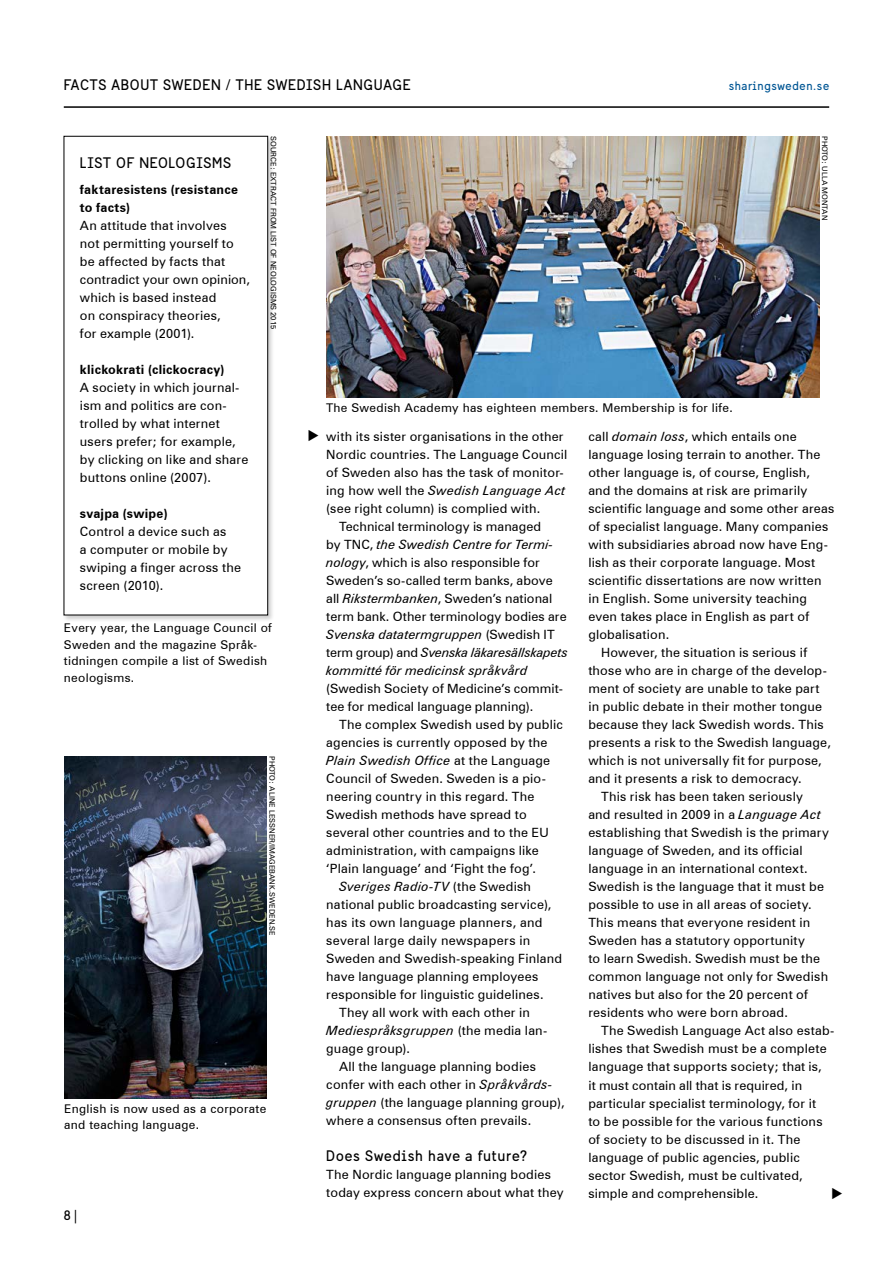
<style>
.page{position:relative;width:893px;height:1263px;background:#fff}
.page>*{position:absolute;margin:0;border:0;box-sizing:border-box;transform-origin:0 0}
.t1{font:15px "Sweden Sans";letter-spacing:.05em;color:#000}
.t2{font:13.5px "Sweden Sans";color:#000}
.t3{font:12.75px/18px "Zurich BT";letter-spacing:.015em;color:#000}
.t4{font:italic 12.75px "Zurich BT";letter-spacing:.005em;color:#000}
.t5{font:700 12.75px/18px "Zurich BT";letter-spacing:.02em;color:#000}
.t6{font:italic 12.75px "Zurich BT";letter-spacing:-.015em;color:#000}
.t7{font:12px/16.5px "Zurich BT";letter-spacing:.025em;color:#000}
.t8{font:12px "Sweden Sans";letter-spacing:.05em;color:#005694}
.t9{font:7.5px "Zurich BT";color:#000}
.s1{font-style:normal}
.s2{font-style:italic}
</style>
<div class="page">
<hr style="left:64px;top:106px;width:765px;height:2px;background:#000">
<div style="left:63px;top:135px;width:212px;height:487px;background:#000;opacity:.2"></div>
<div style="left:64px;top:136px;width:204px;height:479px;background:#fff"></div>
<div style="left:64px;top:136px;width:204px;height:479px;border:1px solid #000"></div>
<img style="left:65px;top:756px;width:202px;height:342px">
<img style="left:326px;top:136px;width:493px;height:261px">
<p class="t1" style="left:64px;top:76px;width:348px">FACTS ABOUT SWEDEN / THE SWEDISH LANGUAGE</p>
<p class="t8" style="left:729px;top:78px;width:102px">sharingsweden.se</p>
<p class="t1" style="left:80px;top:153px;width:153px">LIST OF NEOLOGISMS</p>
<p class="t5" style="left:80px;top:180px;width:160px">faktaresistens (resistance to facts)</p>
<p class="t3" style="left:80px;top:216px;width:171px">An attitude that involves<br>not permitting yourself to be affected by facts that contradict your own opinion, which is based instead<br>on conspiracy theories,<br>for example (2001).</p>
<p class="t5" style="left:80px;top:360px;width:146px">klickokrati (clickocracy)</p>
<p class="t3" style="left:80px;top:378px;width:170px">A society in which journal&shy;ism and politics are con&shy;trolled by what internet users prefer; for example, by clicking on like and share buttons online (2007).</p>
<p class="t5" style="left:80px;top:504px;width:89px">svajpa (swipe)</p>
<p class="t3" style="left:80px;top:522px;width:163px">Control a device such as<br>a computer or mobile by swiping a finger across the screen (2010).</p>
<p class="t9" style="left:278px;top:136px;width:194px;rotate:90deg">SOURCE: EXTRACT FROM LIST OF NEOLOGISMS 2015</p>
<p class="t7" style="left:64px;top:620px;width:209px">Every year, the Language Council of<br>Sweden and the magazine Språk&shy;tidningen compile a list of Swedish neologisms.</p>
<p class="t9" style="left:277px;top:756px;width:181px;rotate:90deg">PHOTO: ALINE LESSNER/IMAGEBANK.SWEDEN.SE</p>
<p class="t7" style="left:64px;top:1100px;width:204px">English is now used as a corporate and teaching language.</p>
<p class="t2" style="left:64px;top:1207px;width:15px">8 |</p>
<p class="t7" style="left:326px;top:399px;width:408px">The Swedish Academy has eighteen members. Membership is for life.</p>
<p class="t9" style="left:829px;top:136px;width:85px;rotate:90deg">PHOTO: ULLA MONTAN</p>
<p class="t3" style="left:326px;top:427px;width:239px">with its sister organisations in the other</p>
<p class="t3" style="left:326px;top:445px;width:243px">Nordic countries. The Language Council</p>
<p class="t3" style="left:326px;top:463px;width:239px">of Sweden also has the task of monitor-</p>
<p class="t4" style="left:326px;top:483px;width:241px"><span class="s1">ing how well the</span> Swedish Language Act</p>
<p class="t3" style="left:326px;top:499px;width:216px">(see right column) is complied with.</p>
<p class="t3" style="left:339px;top:517px;width:204px">Technical terminology is managed</p>
<p class="t4" style="left:326px;top:537px;width:228px"><span class="s1">by TNC,</span> the Swedish Centre for Termi-</p>
<p class="t3" style="left:326px;top:553px;width:215px"><span class="s2">nology</span>, which is also responsible for</p>
<p class="t3" style="left:326px;top:571px;width:228px">Sweden’s so-called term banks, above</p>
<p class="t3" style="left:326px;top:589px;width:227px">all <span class="s2">Rikstermbanken</span>, Sweden’s national</p>
<p class="t3" style="left:326px;top:607px;width:242px">term bank. Other terminology bodies are</p>
<p class="t4" style="left:326px;top:627px;width:230px">Svenska datatermgruppen <span class="s1">(Swedish IT</span></p>
<p class="t6" style="left:326px;top:645px;width:243px"><span class="s1">term group) and</span> Svenska läkaresällskapets</p>
<p class="t4" style="left:326px;top:663px;width:203px">kommitté för medicinsk språkvård</p>
<p class="t3" style="left:326px;top:679px;width:238px">(Swedish Society of Medicine’s commit&shy;tee for medical language planning).</p>
<p class="t3" style="left:339px;top:715px;width:226px">The complex Swedish used by public</p>
<p class="t3" style="left:326px;top:733px;width:223px">agencies is currently opposed by the</p>
<p class="t4" style="left:326px;top:753px;width:225px">Plain Swedish Office <span class="s1">at the Language</span></p>
<p class="t3" style="left:326px;top:769px;width:221px">Council of Sweden. Sweden is a pio-</p>
<p class="t3" style="left:326px;top:787px;width:210px">neering country in this regard. The</p>
<p class="t3" style="left:326px;top:805px;width:202px">Swedish methods have spread to</p>
<p class="t3" style="left:326px;top:823px;width:224px">several other countries and to the EU</p>
<p class="t3" style="left:326px;top:841px;width:214px">administration, with campaigns like</p>
<p class="t3" style="left:326px;top:859px;width:211px">‘Plain language’ and ‘Fight the fog’.</p>
<p class="t4" style="left:339px;top:879px;width:194px">Sveriges Radio-TV <span class="s1">(the Swedish</span></p>
<p class="t3" style="left:326px;top:895px;width:227px">national public broadcasting service),</p>
<p class="t3" style="left:326px;top:913px;width:218px">has its own language planners, and</p>
<p class="t3" style="left:326px;top:931px;width:206px">several large daily newspapers in</p>
<p class="t3" style="left:326px;top:949px;width:237px">Sweden and Swedish-speaking Finland</p>
<p class="t3" style="left:326px;top:967px;width:214px">have language planning employees</p>
<p class="t3" style="left:326px;top:985px;width:219px">responsible for linguistic guidelines.</p>
<p class="t3" style="left:339px;top:1003px;width:192px">They all work with each other in</p>
<p class="t4" style="left:326px;top:1023px;width:223px">Mediespråksgruppen <span class="s1">(the media lan-</span></p>
<p class="t3" style="left:326px;top:1039px;width:85px">guage group).</p>
<p class="t3" style="left:339px;top:1057px;width:198px">All the language planning bodies</p>
<p class="t3" style="left:326px;top:1075px;width:228px">confer with each other in <span class="s2">Språkvårds-</span></p>
<p class="t3" style="left:326px;top:1093px;width:240px"><span class="s2">gruppen</span> (the language planning group),</p>
<p class="t3" style="left:326px;top:1111px;width:206px">where a consensus often prevails.</p>
<p class="t1" style="left:326px;top:1147px;width:202px">Does Swedish have a future?</p>
<p class="t3" style="left:326px;top:1165px;width:239px">The Nordic language planning bodies today express concern about what they</p>
<p class="t3" style="left:588px;top:428px;width:210px">call <span class="s2">domain loss</span>, which entails one</p>
<p class="t3" style="left:588px;top:446px;width:234px">language losing terrain to another. The</p>
<p class="t3" style="left:588px;top:464px;width:223px">other language is, of course, English,</p>
<p class="t3" style="left:588px;top:482px;width:221px">and the domains at risk are primarily</p>
<p class="t3" style="left:588px;top:500px;width:248px">scientific language and some other areas</p>
<p class="t3" style="left:588px;top:518px;width:242px">of specialist language. Many companies</p>
<p class="t3" style="left:588px;top:536px;width:241px">with subsidiaries abroad now have Eng-</p>
<p class="t3" style="left:588px;top:554px;width:228px">lish as their corporate language. Most</p>
<p class="t3" style="left:588px;top:572px;width:235px">scientific dissertations are now written</p>
<p class="t3" style="left:588px;top:590px;width:220px">in English. Some university teaching</p>
<p class="t3" style="left:588px;top:608px;width:223px">even takes place in English as part of</p>
<p class="t3" style="left:588px;top:626px;width:82px">globalisation.</p>
<p class="t3" style="left:601px;top:644px;width:208px">However, the situation is serious if</p>
<p class="t3" style="left:588px;top:662px;width:240px">those who are in charge of the develop-</p>
<p class="t3" style="left:588px;top:680px;width:233px">ment of society are unable to take part</p>
<p class="t3" style="left:588px;top:698px;width:235px">in public debate in their mother tongue</p>
<p class="t3" style="left:588px;top:716px;width:237px">because they lack Swedish words. This</p>
<p class="t3" style="left:588px;top:734px;width:244px">presents a risk to the Swedish language,</p>
<p class="t3" style="left:588px;top:752px;width:235px">which is not universally fit for purpose,</p>
<p class="t3" style="left:588px;top:770px;width:215px">and it presents a risk to democracy.</p>
<p class="t3" style="left:601px;top:788px;width:204px">This risk has been taken seriously</p>
<p class="t3" style="left:588px;top:806px;width:234px">and resulted in 2009 in a <span class="s2">Language Act</span></p>
<p class="t3" style="left:588px;top:824px;width:242px">establishing that Swedish is the primary</p>
<p class="t3" style="left:588px;top:842px;width:216px">language of Sweden, and its official</p>
<p class="t3" style="left:588px;top:860px;width:221px">language in an international context.</p>
<p class="t3" style="left:588px;top:878px;width:237px">Swedish is the language that it must be</p>
<p class="t3" style="left:588px;top:896px;width:225px">possible to use in all areas of society.</p>
<p class="t3" style="left:588px;top:914px;width:224px">This means that everyone resident in</p>
<p class="t3" style="left:588px;top:932px;width:218px">Sweden has a statutory opportunity</p>
<p class="t3" style="left:588px;top:950px;width:233px">to learn Swedish. Swedish must be the</p>
<p class="t3" style="left:588px;top:968px;width:241px">common language not only for Swedish</p>
<p class="t3" style="left:588px;top:986px;width:221px">natives but also for the 20 percent of</p>
<p class="t3" style="left:588px;top:1004px;width:201px">residents who were born abroad.</p>
<p class="t3" style="left:601px;top:1022px;width:235px">The Swedish Language Act also estab-</p>
<p class="t3" style="left:588px;top:1040px;width:240px">lishes that Swedish must be a complete</p>
<p class="t3" style="left:588px;top:1058px;width:235px">language that supports society; that is,</p>
<p class="t3" style="left:588px;top:1076px;width:215px">it must contain all that is required, in</p>
<p class="t3" style="left:588px;top:1094px;width:229px">particular specialist terminology, for it</p>
<p class="t3" style="left:588px;top:1112px;width:236px">to be possible for the various functions</p>
<p class="t3" style="left:588px;top:1130px;width:214px">of society to be discussed in it. The</p>
<p class="t3" style="left:588px;top:1148px;width:213px">language of public agencies, public</p>
<p class="t3" style="left:588px;top:1166px;width:216px">sector Swedish, must be cultivated,</p>
<p class="t3" style="left:588px;top:1184px;width:172px">simple and comprehensible.</p>
</div>
